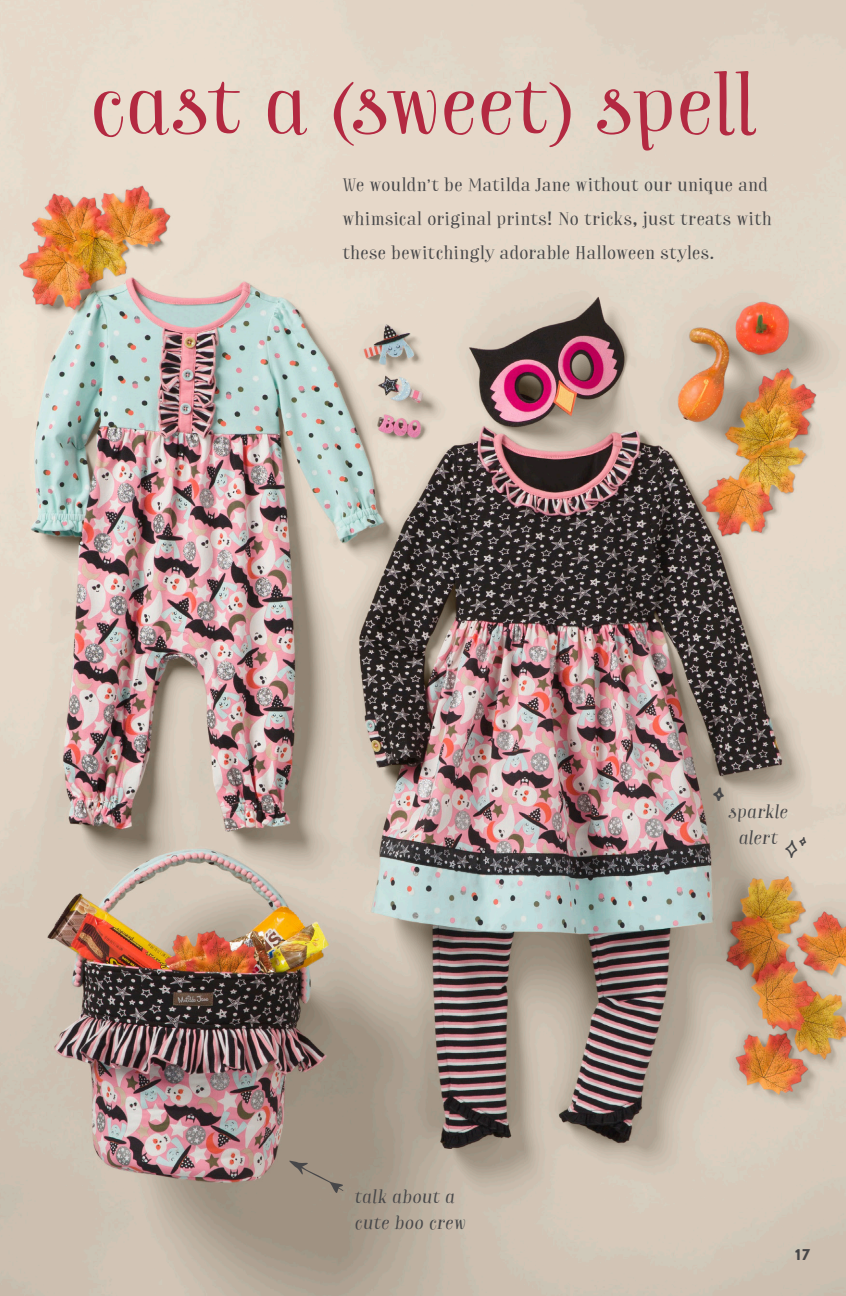
<style>
.page{position:relative;width:846px;height:1296px;background:#fff}
.page>*{position:absolute;margin:0;border:0;box-sizing:border-box;transform-origin:0 0}
.t1{font:82px "Garden Swash Alt";letter-spacing:.01em;color:#b32941}
.t2{font:30px "Just Saying Dings";color:#474749}
.t3{font:18px/34px "Garden Essential";letter-spacing:.035em;color:#474749}
.t4{font:italic 18px/26px "Garden Essential";letter-spacing:.035em;color:#474749}
.t5{font:900 16px "Brandon Grotesque";color:#474749}
.s1{font-family:"Just Saying Dings";font-style:normal;font-size:30px}
</style>
<div class="page">
<img style="left:0;top:0;width:846px;height:1296px">
<div style="left:286px;top:1155px;width:61px;height:40px;background:#a09282"></div>
<h1 class="t1" style="left:90px;top:56px;width:666px">cast a (sweet) spell</h1>
<p class="t3" style="left:343px;top:168px;width:430px">We wouldn’t be Matilda Jane without our unique and whimsical original prints! No tricks, just treats with these bewitchingly adorable Halloween styles.</p>
<h2 class="t2" style="left:713px;top:778px;width:13px">d</h2>
<p class="t4" style="left:354px;top:1184px;width:112px">talk about a cute boo crew</p>
<p class="t4" style="left:738px;top:800px;width:70px;text-indent:-10px">sparkle alert <span class="s1">e</span></p>
<p class="t5" style="left:795px;top:1243px;width:16px">17</p>
</div>
